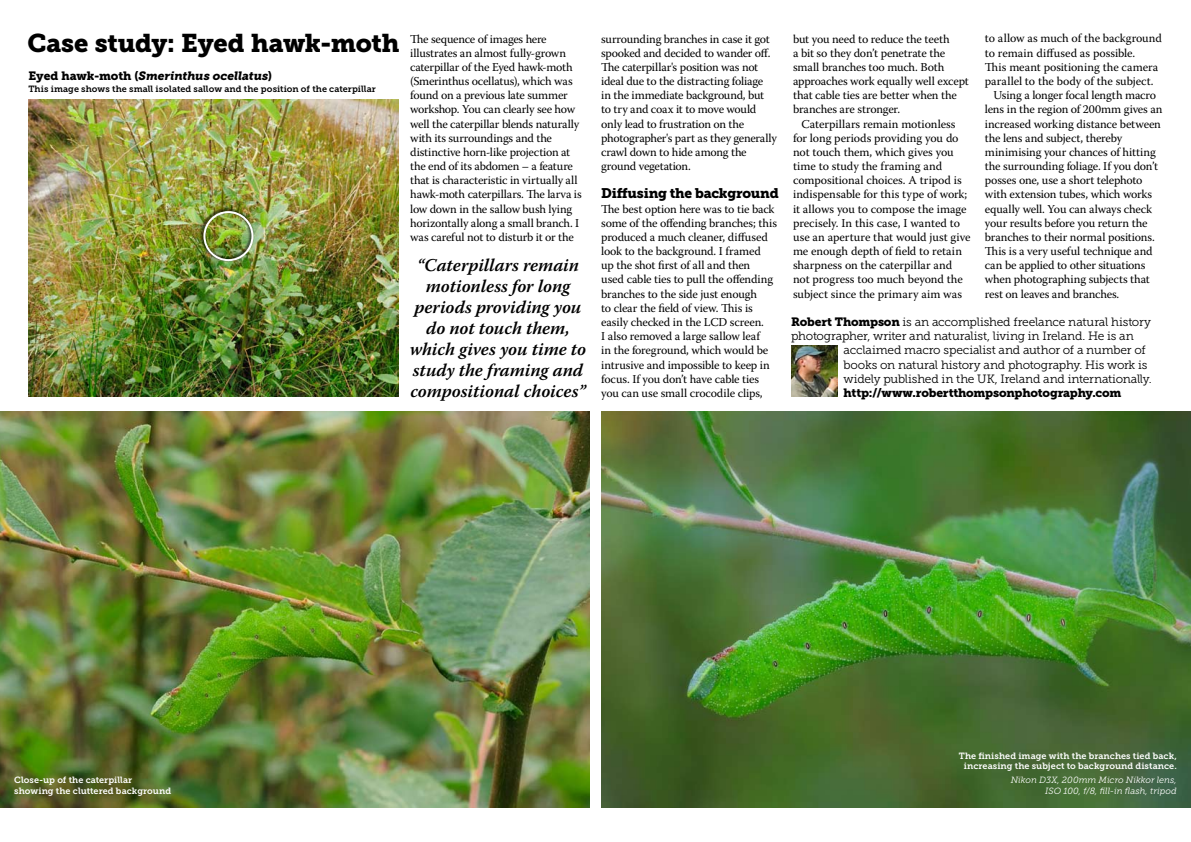
<style>
.page{position:relative;width:1191px;height:842px;background:#fff}
.page>*{position:absolute;margin:0;border:0;box-sizing:border-box;transform-origin:0 0}
.t1{font:25.5px "Museo Slab 900";letter-spacing:-.01em;color:#000}
.t2{font:italic 600 18px/21px "Warnock Pro";letter-spacing:-.005em;color:#000;text-align:center}
.t3{font:13.9px "Museo Slab 900";letter-spacing:-.015em;color:#000}
.t4{font:12px/14.2px "Warnock Pro";letter-spacing:-.015em;color:#000}
.t5{font:12px "Museo Slab 300";letter-spacing:-.015em;color:#000}
.t6{font:12px "Museo Slab 900";letter-spacing:-.02em;color:#000}
.t7{font:italic 12px "Museo Slab 900";letter-spacing:-.005em;color:#000}
.t8{font:9px/10.8px "Museo Slab 700";letter-spacing:.005em;color:#fff;text-align:center}
.t9{font:9px "Museo Slab 700";letter-spacing:.005em;color:#000}
.t10{font:italic 9px/10.8px "Museo Slab 300";color:#fff;text-align:right}
.s1{font-style:normal}
.s2{font-family:"Museo Slab 900"}
</style>
<div class="page">
<img style="left:0;top:411px;width:590px;height:397px">
<img style="left:601px;top:411px;width:590px;height:397px">
<img style="left:791px;top:346px;width:47px;height:51px">
<img style="left:28px;top:99px;width:371px;height:298px">
<img style="left:199px;top:207px;width:65px;height:65px">
<div style="left:203px;top:211px;width:50px;height:50px;border:2px solid #fff;border-radius:50%"></div>
<h1 class="t1" style="left:27px;top:29px;width:373px">Case study: Eyed hawk-moth</h1>
<p class="t7" style="left:28px;top:69px;width:245px"><span class="s1">Eyed hawk-moth (</span>Smerinthus ocellatus<span class="s1">)</span></p>
<p class="t9" style="left:28px;top:84px;width:349px">This image shows the small isolated sallow and the position of the caterpillar</p>
<p class="t4" style="left:410px;top:31px;width:173px">The sequence of images here illustrates an almost fully-grown caterpillar of the Eyed hawk-moth (Smerinthus ocellatus), which was found on a previous late summer workshop. You can clearly see how well the caterpillar blends naturally with its surroundings and the distinctive horn-like projection at the end of its abdomen – a feature that is characteristic in virtually all hawk-moth caterpillars. The larva is low down in the sallow bush lying horizontally along a small branch. I was careful not to disturb it or the</p>
<h2 class="t2" style="left:410px;top:254px;width:178px">“Caterpillars remain motionless for long periods providing you do not touch them, which gives you time to study the framing and compositional choices”</h2>
<p class="t4" style="left:601px;top:31px;width:177px">surrounding branches in case it got spooked and decided to wander off.<br>The caterpillar's position was not ideal due to the distracting foliage<br>in the immediate background, but to try and coax it to move would only lead to frustration on the photographer's part as they generally crawl down to hide among the ground vegetation.</p>
<p class="t3" style="left:601px;top:185px;width:179px">Diffusing the background</p>
<p class="t4" style="left:601px;top:201px;width:177px">The best option here was to tie back some of the offending branches; this produced a much cleaner, diffused look to the background. I framed<br>up the shot first of all and then<br>used cable ties to pull the offending branches to the side just enough<br>to clear the field of view. This is easily checked in the LCD screen.<br>I also removed a large sallow leaf<br>in the foreground, which would be intrusive and impossible to keep in focus. If you don’t have cable ties you can use small crocodile clips,</p>
<p class="t4" style="left:985px;top:31px;width:178px">to allow as much of the background</p>
<p class="t4" style="left:985px;top:45px;width:152px">to remain diffused as possible.</p>
<p class="t4" style="left:985px;top:60px;width:175px">This meant positioning the camera</p>
<p class="t4" style="left:985px;top:74px;width:170px">parallel to the body of the subject.</p>
<p class="t4" style="left:993px;top:88px;width:164px">Using a longer focal length macro</p>
<p class="t4" style="left:985px;top:102px;width:179px">lens in the region of 200mm gives an</p>
<p class="t4" style="left:985px;top:116px;width:177px">increased working distance between</p>
<p class="t4" style="left:985px;top:130px;width:139px">the lens and subject, thereby</p>
<p class="t4" style="left:985px;top:145px;width:172px">minimising your chances of hitting</p>
<p class="t4" style="left:985px;top:159px;width:175px">the surrounding foliage. If you don’t</p>
<p class="t4" style="left:985px;top:173px;width:159px">posses one, use a short telephoto</p>
<p class="t4" style="left:985px;top:187px;width:169px">with extension tubes, which works</p>
<p class="t4" style="left:985px;top:201px;width:169px">equally well. You can always check</p>
<p class="t4" style="left:985px;top:215px;width:164px">your results before you return the</p>
<p class="t4" style="left:985px;top:230px;width:171px">branches to their normal positions.</p>
<p class="t4" style="left:985px;top:244px;width:169px">This is a very useful technique and</p>
<p class="t4" style="left:985px;top:258px;width:162px">can be applied to other situations</p>
<p class="t4" style="left:985px;top:272px;width:166px">when photographing subjects that</p>
<p class="t4" style="left:985px;top:286px;width:136px">rest on leaves and branches.</p>
<p class="t5" style="left:791px;top:315px;width:361px"><span class="s2">Robert Thompson</span> is an accomplished freelance natural history</p>
<p class="t5" style="left:791px;top:329px;width:344px">photographer, writer and naturalist, living in Ireland. He is an</p>
<p class="t5" style="left:843px;top:344px;width:304px">acclaimed macro specialist and author of a number of</p>
<p class="t5" style="left:843px;top:358px;width:305px">books on natural history and photography. His work is</p>
<p class="t5" style="left:843px;top:372px;width:309px">widely published in the UK, Ireland and internationally.</p>
<p class="t6" style="left:843px;top:386px;width:279px">http://www.robertthompsonphotography.com</p>
<p class="t4" style="left:793px;top:31px;width:177px">but you need to reduce the teeth<br>a bit so they don’t penetrate the small branches too much. Both approaches work equally well except that cable ties are better when the branches are stronger.</p>
<p class="t4" style="left:793px;top:116px;width:179px;text-indent:9px">Caterpillars remain motionless for long periods providing you do not touch them, which gives you time to study the framing and compositional choices. A tripod is indispensable for this type of work; it allows you to compose the image precisely. In this case, I wanted to use an aperture that would just give me enough depth of field to retain sharpness on the caterpillar and not progress too much beyond the subject since the primary aim was</p>
<p class="t8" style="left:14px;top:774px;width:158px;text-align:left">Close-up of the caterpillar showing the cluttered background</p>
<p class="t8" style="left:958px;top:750px;width:220px">The finished image with the branches tied back, increasing the subject to background distance.</p>
<p class="t10" style="left:1010px;top:774px;width:167px">Nikon D3X, 200mm Micro Nikkor lens,<br>ISO 100, f/8, fill-in flash, tripod</p>
</div>
